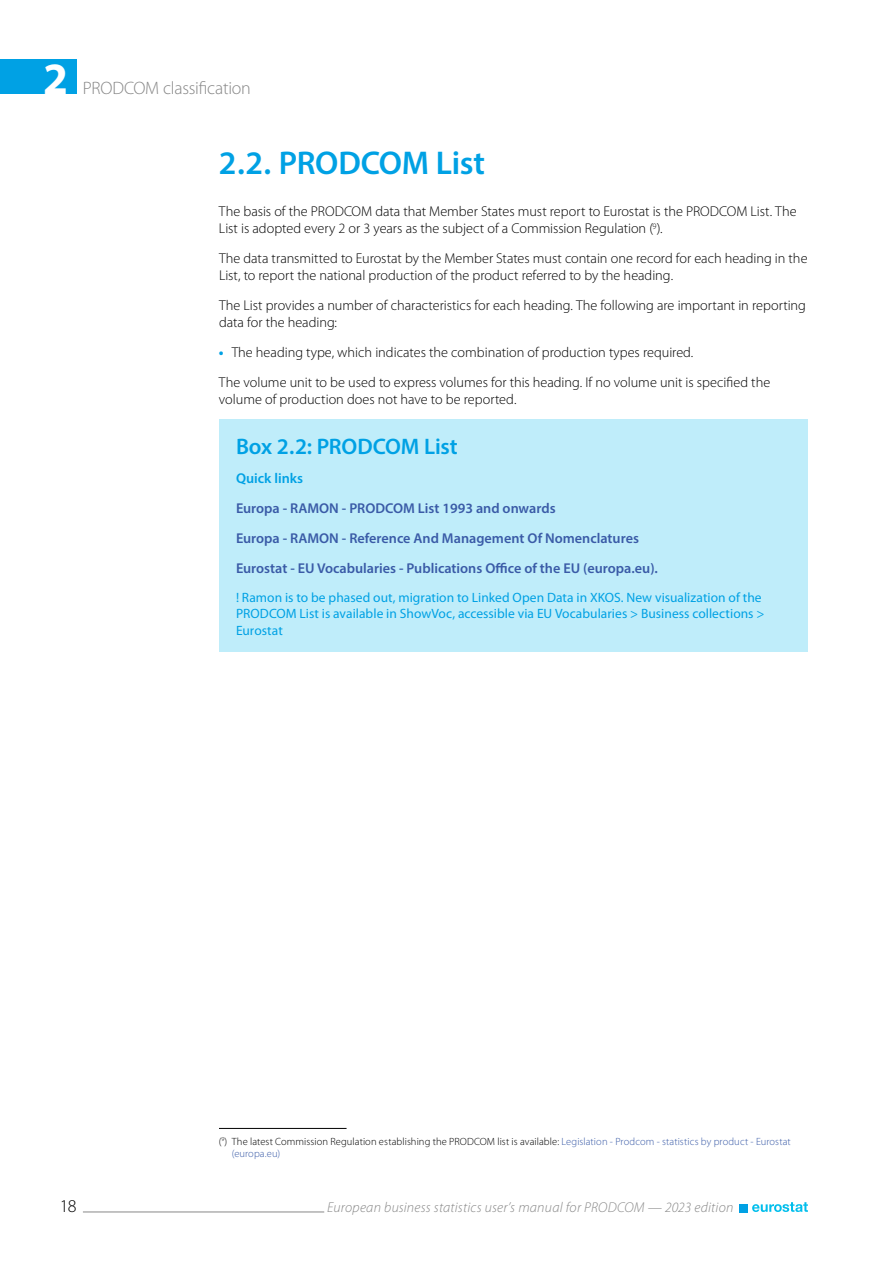
<style>
.page{position:relative;width:893px;height:1263px;background:#fff}
.page>*{position:absolute;margin:0;border:0;box-sizing:border-box;transform-origin:0 0}
.t1{font:700 45px "Myriad Pro";color:#fff}
.t2{font:600 33px "Myriad Pro";letter-spacing:-.01em;color:#00a1e4}
.Box_Bg_20_TH_H_box_theme_colour{font:600 22.5px "Myriad Pro";letter-spacing:-.005em;color:#00a1e4}
.t3{font:300 18px "Myriad Pro";letter-spacing:-.015em;color:#878787}
.t4{font:300 18px "Myriad Pro";color:#000}
.body_body{font:300 14.25px/17.1px "Myriad Pro";color:#000}
.Box_Bg_20_TH_Box_SB_K{font:600 14.25px "Myriad Pro";color:#3a5ba7}
.t5{font:italic 300 14.25px "Myriad Pro";letter-spacing:.015em;color:#878787}
.Box_Bg_20_TH_Box_SB_TH_colour{font:600 14.25px "Myriad Pro";color:#00a1e4}
.body_body-2{font:13.5px/16.6px "Myriad Pro";color:#00a1e4}
.body_body-3{font:300 10.5px/12px "Myriad Pro";letter-spacing:.01em;color:#000}
.s1{font-weight:700;color:#00a1e4}
.s2{color:#3a5ba7}
</style>
<div class="page">
<div style="left:0;top:60px;width:77px;height:34px;background:#00a1e4"></div>
<hr style="left:83px;top:1211px;width:241px;height:1px;background:#878787">
<svg style="left:752px;top:1202px;width:56px;height:10px"></svg>
<div style="left:739px;top:1204px;width:9px;height:8px;background:#00a1e4"></div>
<hr style="left:219px;top:1128px;width:128px;height:1px;background:#000">
<div style="left:219px;top:420px;width:589px;height:232px;background:#bfedfa"></div>
<h1 class="t1" style="left:43px;top:49px;width:26px">2</h1>
<p class="t3" style="left:83px;top:78px;width:170px">PRODCOM classification</p>
<p class="t2" style="left:219px;top:141px;width:268px">2.2. PRODCOM List</p>
<p class="body_body" style="left:219px;top:203px;width:579px">The basis of the PRODCOM data that Member States must report to Eurostat is the PRODCOM List. The<br>List is adopted every 2 or 3 years as the subject of a Commission Regulation (<sup>9</sup>).</p>
<p class="body_body" style="left:219px;top:250px;width:590px">The data transmitted to Eurostat by the Member States must contain one record for each heading in the<br>List, to report the national production of the product referred to by the heading.</p>
<p class="body_body" style="left:219px;top:297px;width:589px">The List provides a number of characteristics for each heading. The following are important in reporting data for the heading:</p>
<p class="body_body" style="left:219px;top:344px;width:476px"><span class="s1">•</span> The heading type, which indicates the combination of production types required.</p>
<p class="body_body" style="left:219px;top:374px;width:553px">The volume unit to be used to express volumes for this heading. If no volume unit is specified the volume of production does not have to be reported.</p>
<p class="Box_Bg_20_TH_H_box_theme_colour" style="left:236px;top:432px;width:223px">Box 2.2: PRODCOM List</p>
<p class="Box_Bg_20_TH_Box_SB_TH_colour" style="left:236px;top:469px;width:69px">Quick links</p>
<p class="Box_Bg_20_TH_Box_SB_K" style="left:236px;top:499px;width:321px">Europa - RAMON - PRODCOM List 1993 and onwards</p>
<p class="Box_Bg_20_TH_Box_SB_K" style="left:236px;top:529px;width:404px">Europa - RAMON - Reference And Management Of Nomenclatures</p>
<p class="Box_Bg_20_TH_Box_SB_K" style="left:236px;top:559px;width:423px">Eurostat - EU Vocabularies - Publications Office of the EU (europa.eu).</p>
<p class="body_body-2" style="left:236px;top:589px;width:530px">! Ramon is to be phased out, migration to Linked Open Data in XKOS. New visualization of the<br>PRODCOM List is available in ShowVoc, accessible via EU Vocabularies &gt; Business collections &gt;<br>Eurostat</p>
<p class="body_body-3" style="left:232px;top:1135px;width:561px;text-indent:-13px">(<sup>9</sup>) The latest Commission Regulation establishing the PRODCOM list is available: <span class="s2">Legislation - Prodcom - statistics by product - Eurostat (europa.eu)</span></p>
<p class="t4" style="left:60px;top:1196px;width:18px">18</p>
<p class="t5" style="left:327px;top:1200px;width:408px">European business statistics user’s manual for PRODCOM — 2023 edition</p>
</div>
